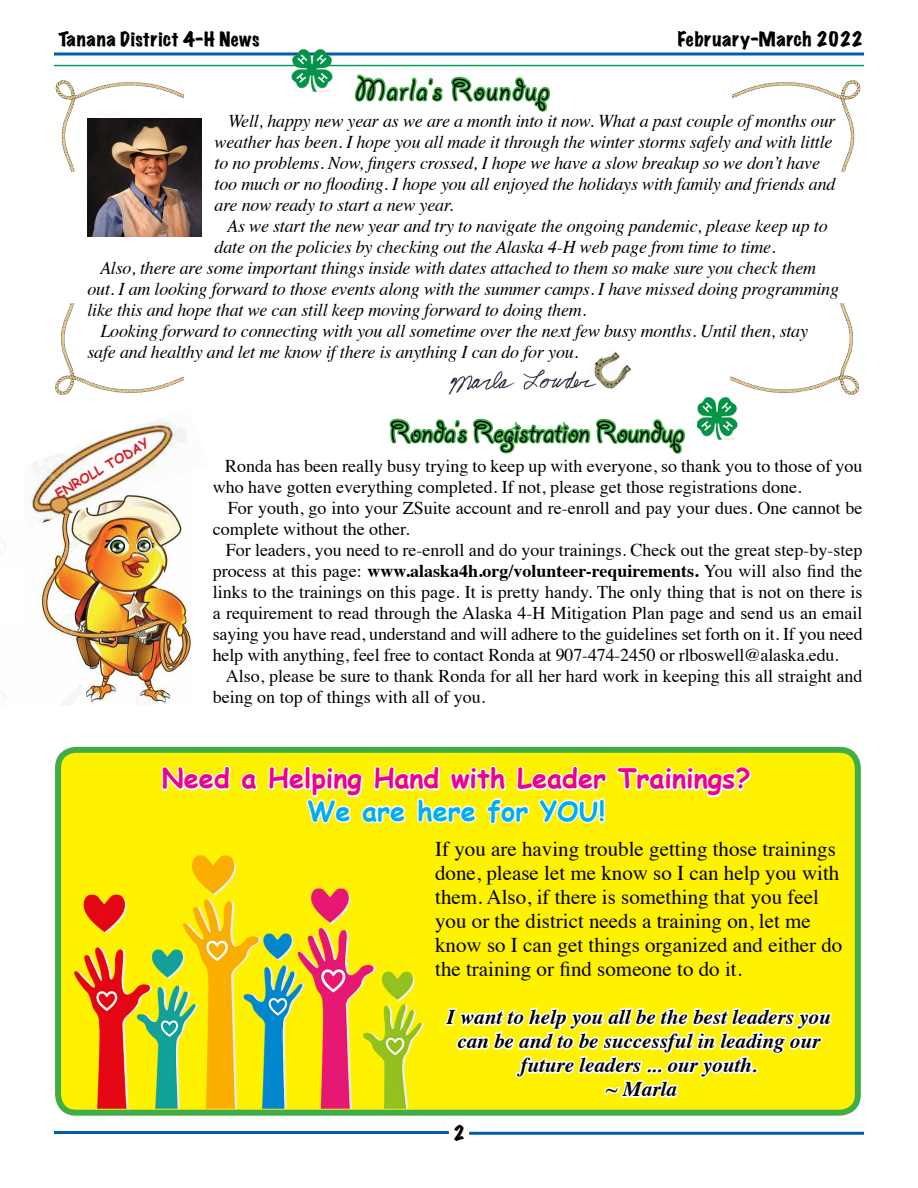
<style>
.page{position:relative;width:918px;height:1188px;background:#fff}
.page>*{position:absolute;margin:0;border:0;box-sizing:border-box;transform-origin:0 0}
.t1{font:33px "Giddyup Std";color:#000}
.t2{font:33px "Giddyup Std";letter-spacing:.05em;color:#000}
.t3{font:700 27px "Comic Sans MS";color:#ec008c}
.t4{font:700 27px "Comic Sans MS";color:#00aeef}
.t5{font:21px/24px "Times";color:#000}
.t6{font:italic 700 21px/24px "Times";color:#000;text-align:center}
.t7{font:italic 18px/21px "Times";letter-spacing:-.01em;color:#000}
.t8{font:18px/21px "Times";color:#000}
.t9{font:expanded 18px "Marker Felt";letter-spacing:.035em;color:#000}
.t10{font:700 13.2px "Comic Sans MS";color:#d2232a}
.s1{font-weight:700}
</style>
<div class="page">
<hr style="left:54px;top:1131px;width:395px;height:3px;background:#005daa">
<hr style="left:469px;top:1132px;width:395px;height:3px;background:#005daa">
<svg style="left:54px;top:52px;width:810px;height:4px;background:#3f85bf"></svg>
<hr style="left:54px;top:65px;width:810px;height:1px;background:#00a160">
<img style="left:450px;top:369px;width:139px;height:18px">
<img style="left:589px;top:352px;width:43px;height:35px">
<img style="left:731px;top:303px;width:128px;height:92px">
<img style="left:55px;top:80px;width:129px;height:92px">
<svg style="left:354px;top:74px;width:89px;height:28px"></svg>
<svg style="left:450px;top:52px;width:102px;height:60px"></svg>
<img style="left:732px;top:80px;width:129px;height:92px">
<img style="left:55px;top:303px;width:129px;height:92px">
<img style="left:87px;top:119px;width:114px;height:117px">
<img style="left:291px;top:49px;width:42px;height:43px">
<img style="left:697px;top:396px;width:41px;height:44px">
<svg style="left:389px;top:387px;width:296px;height:67px"></svg>
<img style="left:0;top:528px;width:192px;height:177px">
<img style="left:28px;top:417px;width:159px;height:111px">
<div style="left:0;top:568px;width:22px;height:55px;background:#fff"></div>
<div style="left:58px;top:750px;width:800px;height:363px;background:#fff200;border-radius:18px"></div>
<div style="left:55px;top:747px;width:806px;height:369px;border:6px solid #41ad49;border-radius:18px"></div>
<svg style="left:443px;top:1007px;width:391px;height:109px"></svg>
<img style="left:61px;top:847px;width:364px;height:262px">
<svg style="left:159px;top:668px;width:74px;height:123px"></svg>
<svg style="left:240px;top:773px;width:18px;height:18px"></svg>
<svg style="left:266px;top:746px;width:487px;height:134px"></svg>
<p class="t9" style="left:58px;top:25px;width:202px">Tanana District 4-H News</p>
<p class="t9" style="left:678px;top:25px;width:186px">February-March 2022</p>
<h1 class="t2" style="left:356px;top:72px;width:195px">Marla’s Roundup</h1>
<p class="t7" style="left:215px;top:109px;width:622px;text-indent:14px">Well, happy new year as we are a month into it now. What a past couple of months our weather has been. I hope you all made it through the winter storms safely and with little to no problems. Now, fingers crossed, I hope we have a slow breakup so we don’t have too much or no flooding. I hope you all enjoyed the holidays with family and friends and are now ready to start a new year.</p>
<p class="t7" style="left:227px;top:214px;width:602px">As we start the new year and try to navigate the ongoing pandemic, please keep up to</p>
<p class="t7" style="left:215px;top:235px;width:562px">date on the policies by checking out the Alaska 4-H web page from time to time.</p>
<p class="t7" style="left:100px;top:256px;width:718px">Also, there are some important things inside with dates attached to them so make sure you check them</p>
<p class="t7" style="left:87px;top:277px;width:753px">out. I am looking forward to those events along with the summer camps. I have missed doing programming</p>
<p class="t7" style="left:87px;top:298px;width:500px">like this and hope that we can still keep moving forward to doing them.</p>
<p class="t7" style="left:100px;top:319px;width:709px">Looking forward to connecting with you all sometime over the next few busy months. Until then, stay</p>
<p class="t7" style="left:87px;top:340px;width:492px">safe and healthy and let me know if there is anything I can do for you.</p>
<p class="t10" style="left:52px;top:486px;width:107px;rotate:-30deg">ENROLL TODAY</p>
<h1 class="t1" style="left:389px;top:414px;width:296px">Ronda’s Registration Roundup</h1>
<p class="t8" style="left:213px;top:454px;width:651px;text-indent:12px">Ronda has been really busy trying to keep up with everyone, so thank you to those of you who have gotten everything completed. If not, please get those registrations done.</p>
<p class="t8" style="left:213px;top:496px;width:651px;text-indent:15px">For youth, go into your ZSuite account and re-enroll and pay your dues. One cannot be complete without the other.</p>
<p class="t8" style="left:213px;top:538px;width:651px;text-align:justify;text-indent:13px">For leaders, you need to re-enroll and do your trainings. Check out the great step-by-step process at this page: <span class="s1">www.alaska4h.org/volunteer-requirements.</span> You will also find the links to the trainings on this page. It is pretty handy. The only thing that is not on there is a requirement to read through the Alaska 4-H Mitigation Plan page and send us an email saying you have read, understand and will adhere to the guidelines set forth on it. If you need help with anything, feel free to contact Ronda at 907-474-2450 or rlboswell@alaska.edu.</p>
<p class="t8" style="left:213px;top:664px;width:651px;text-indent:13px">Also, please be sure to thank Ronda for all her hard work in keeping this all straight and being on top of things with all of you.</p>
<h2 class="t3" style="left:162px;top:759px;width:590px">Need a Helping Hand with Leader Trainings?</h2>
<h2 class="t4" style="left:307px;top:791px;width:299px">We are here for YOU!</h2>
<p class="t5" style="left:435px;top:835px;width:409px">If you are having trouble getting those trainings done, please let me know so I can help you with them. Also, if there is something that you feel you or the district needs a training on, let me know so I can get things organized and either do the training or find someone to do it.</p>
<p class="t6" style="left:447px;top:1003px;width:385px">I want to help you all be the best leaders you can be and to be successful in leading our future leaders ... our youth.<br>~ Marla</p>
<p class="t9" style="left:453px;top:1119px;width:13px">2</p>
</div>
